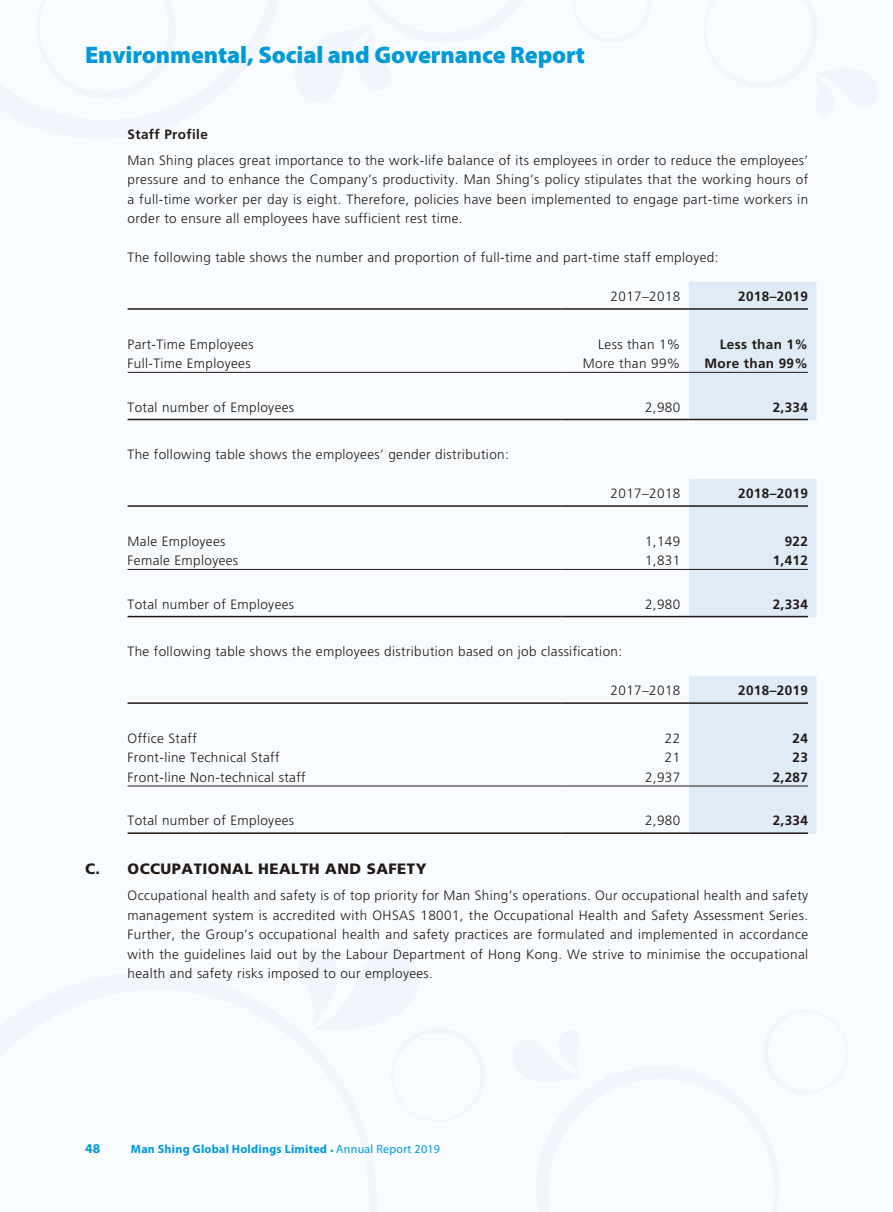
<style>
.page{position:relative;width:893px;height:1212px;background:#f8fcfe}
.page>*{position:absolute;margin:0;border:0;box-sizing:border-box;transform-origin:0 0}
.t1{font:900 24px "Myriad Pro";letter-spacing:-.005em;color:#009ad9}
._01_Head1{font:900 15px "Frutiger LT Std";letter-spacing:.03em;color:#231916}
._00_Body{font:300 13.5px/19.5px "Frutiger LT Std";letter-spacing:.03em;color:#231916;text-align:justify}
._50_Table{font:300 13.5px "Frutiger LT Std";letter-spacing:.03em;color:#231916}
._50_Table-2{font:700 13.5px "Frutiger LT Std";letter-spacing:.03em;color:#231916}
._02_Head2{font:700 13.5px "Frutiger LT Std";letter-spacing:.03em;color:#231916}
.t2{font:700 13.5px "Myriad Pro";color:#009ad9}
.t3{font:700 12px "Myriad Pro";letter-spacing:.02em;color:#009ad9}
.s1{font-weight:900}
.s2{font-weight:400}
</style>
<div class="page">
<div style="left:689px;top:282px;width:127px;height:138px;background:#dfecf8"></div>
<hr style="left:128px;top:308px;width:433px;height:2px;background:#231916">
<hr style="left:561px;top:308px;width:128px;height:2px;background:#231916">
<hr style="left:689px;top:308px;width:119px;height:2px;background:#231916">
<hr style="left:128px;top:372px;width:433px;height:1px;background:#231916">
<hr style="left:561px;top:372px;width:128px;height:1px;background:#231916">
<hr style="left:689px;top:372px;width:119px;height:1px;background:#231916">
<hr style="left:128px;top:419px;width:433px;height:1px;background:#231916">
<hr style="left:561px;top:419px;width:128px;height:1px;background:#231916">
<hr style="left:689px;top:419px;width:119px;height:1px;background:#231916">
<div style="left:689px;top:479px;width:127px;height:138px;background:#dfecf8"></div>
<hr style="left:128px;top:505px;width:433px;height:2px;background:#231916">
<hr style="left:561px;top:505px;width:128px;height:2px;background:#231916">
<hr style="left:689px;top:505px;width:119px;height:2px;background:#231916">
<hr style="left:128px;top:569px;width:433px;height:1px;background:#231916">
<hr style="left:561px;top:569px;width:128px;height:1px;background:#231916">
<hr style="left:689px;top:569px;width:119px;height:1px;background:#231916">
<hr style="left:128px;top:616px;width:433px;height:1px;background:#231916">
<hr style="left:561px;top:616px;width:128px;height:1px;background:#231916">
<hr style="left:689px;top:616px;width:119px;height:1px;background:#231916">
<div style="left:689px;top:676px;width:127px;height:158px;background:#dfecf8"></div>
<hr style="left:128px;top:702px;width:433px;height:2px;background:#231916">
<hr style="left:561px;top:702px;width:128px;height:2px;background:#231916">
<hr style="left:689px;top:702px;width:119px;height:2px;background:#231916">
<hr style="left:128px;top:786px;width:433px;height:1px;background:#231916">
<hr style="left:561px;top:786px;width:128px;height:1px;background:#231916">
<hr style="left:689px;top:786px;width:119px;height:1px;background:#231916">
<hr style="left:128px;top:832px;width:433px;height:2px;background:#231916">
<hr style="left:561px;top:832px;width:128px;height:2px;background:#231916">
<hr style="left:689px;top:832px;width:119px;height:2px;background:#231916">
<h1 class="t1" style="left:85px;top:38px;width:501px">Environmental, Social and Governance Report</h1>
<p class="_02_Head2" style="left:128px;top:126px;width:82px">Staff Profile</p>
<p class="_00_Body" style="left:128px;top:150px;width:682px">Man Shing places great importance to the work-life balance of its employees in order to reduce the employees’ pressure and to enhance the Company’s productivity. Man Shing’s policy stipulates that the working hours of a full-time worker per day is eight. Therefore, policies have been implemented to engage part-time workers in order to ensure all employees have sufficient rest time.</p>
<p class="_00_Body" style="left:128px;top:248px;width:592px">The following table shows the number and proportion of full-time and part-time staff employed:</p>
<p class="_50_Table" style="left:611px;top:289px;width:71px">2017–2018</p>
<p class="_50_Table-2" style="left:738px;top:289px;width:71px">2018–2019</p>
<p class="_50_Table" style="left:128px;top:336px;width:128px">Part-Time Employees</p>
<p class="_50_Table" style="left:598px;top:336px;width:84px">Less than 1%</p>
<p class="_50_Table-2" style="left:720px;top:336px;width:90px">Less than 1%</p>
<p class="_50_Table" style="left:128px;top:356px;width:125px">Full-Time Employees</p>
<p class="_50_Table" style="left:583px;top:356px;width:99px">More than 99%</p>
<p class="_50_Table-2" style="left:704px;top:356px;width:105px">More than 99%</p>
<p class="_50_Table" style="left:128px;top:399px;width:168px">Total number of Employees</p>
<p class="_50_Table" style="left:645px;top:399px;width:37px">2,980</p>
<p class="_50_Table-2" style="left:773px;top:399px;width:37px">2,334</p>
<p class="_00_Body" style="left:128px;top:445px;width:383px">The following table shows the employees’ gender distribution:</p>
<p class="_50_Table" style="left:611px;top:486px;width:71px">2017–2018</p>
<p class="_50_Table-2" style="left:738px;top:486px;width:71px">2018–2019</p>
<p class="_50_Table" style="left:128px;top:533px;width:99px">Male Employees</p>
<p class="_50_Table" style="left:645px;top:533px;width:37px">1,149</p>
<p class="_50_Table-2" style="left:785px;top:533px;width:25px">922</p>
<p class="_50_Table" style="left:128px;top:553px;width:112px">Female Employees</p>
<p class="_50_Table" style="left:645px;top:553px;width:37px">1,831</p>
<p class="_50_Table-2" style="left:773px;top:553px;width:37px">1,412</p>
<p class="_50_Table" style="left:128px;top:596px;width:168px">Total number of Employees</p>
<p class="_50_Table" style="left:645px;top:596px;width:37px">2,980</p>
<p class="_50_Table-2" style="left:773px;top:596px;width:37px">2,334</p>
<p class="_00_Body" style="left:128px;top:642px;width:496px">The following table shows the employees distribution based on job classification:</p>
<p class="_50_Table" style="left:611px;top:683px;width:71px">2017–2018</p>
<p class="_50_Table-2" style="left:738px;top:683px;width:71px">2018–2019</p>
<p class="_50_Table" style="left:128px;top:730px;width:71px">Office Staff</p>
<p class="_50_Table" style="left:665px;top:730px;width:17px">22</p>
<p class="_50_Table-2" style="left:792px;top:730px;width:17px">24</p>
<p class="_50_Table" style="left:128px;top:750px;width:153px">Front-line Technical Staff</p>
<p class="_50_Table" style="left:665px;top:750px;width:17px">21</p>
<p class="_50_Table-2" style="left:792px;top:750px;width:17px">23</p>
<p class="_50_Table" style="left:128px;top:769px;width:180px">Front-line Non-technical staff</p>
<p class="_50_Table" style="left:645px;top:769px;width:37px">2,937</p>
<p class="_50_Table-2" style="left:773px;top:769px;width:37px">2,287</p>
<p class="_50_Table" style="left:128px;top:813px;width:168px">Total number of Employees</p>
<p class="_50_Table" style="left:645px;top:813px;width:37px">2,980</p>
<p class="_50_Table-2" style="left:773px;top:813px;width:37px">2,334</p>
<p class="_01_Head1" style="left:85px;top:860px;width:343px">C. OCCUPATIONAL HEALTH AND SAFETY</p>
<p class="_00_Body" style="left:128px;top:886px;width:682px">Occupational health and safety is of top priority for Man Shing’s operations. Our occupational health and safety management system is accredited with OHSAS 18001, the Occupational Health and Safety Assessment Series.<br>Further, the Group’s occupational health and safety practices are formulated and implemented in accordance with the guidelines laid out by the Labour Department of Hong Kong. We strive to minimise the occupational health and safety risks imposed to our employees.</p>
<p class="t2" style="left:85px;top:1140px;width:17px">48</p>
<p class="t3" style="left:131px;top:1141px;width:310px">Man Shing Global Holdings Limited <span class="s1">.</span> <span class="s2">Annual Report 2019</span></p>
</div>
